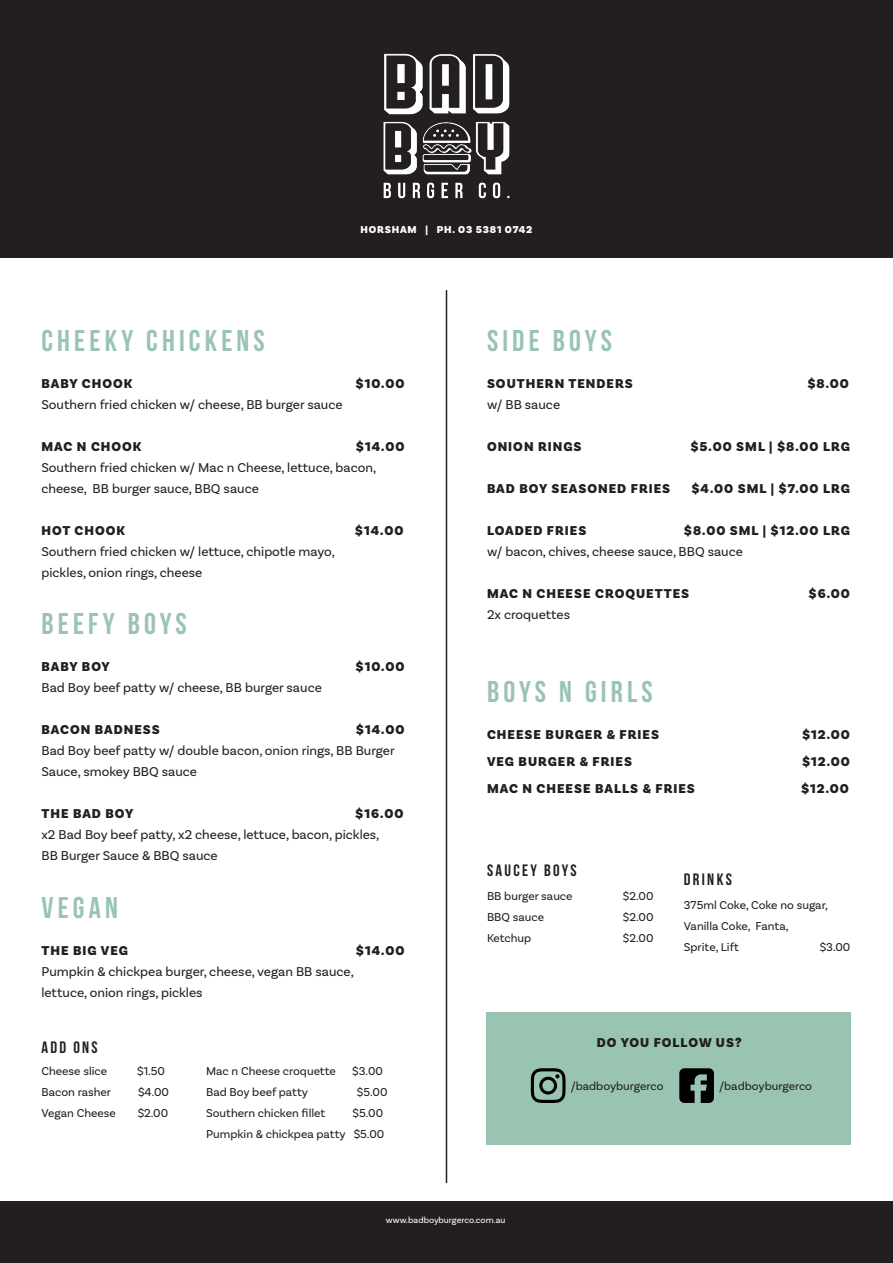
<style>
.page{position:relative;width:893px;height:1263px;background:#fff}
.page>*{position:absolute;margin:0;border:0;box-sizing:border-box;transform-origin:0 0}
.t1{font:30px "Bebas Neue";letter-spacing:.14em;color:#9ac4b2}
.t2{font:16.5px "Bebas Neue";letter-spacing:.14em;color:#231f20}
.Menu_Item_Secondary{font:13.5px/21px "Basic Sans";color:#231f20}
.Menu_Item{font:900 13.5px "Basic Sans";letter-spacing:.075em;color:#231f20}
.Menu_Item_-_Drinks{font:12px/21px "Basic Sans";color:#231f20}
.Business_Information{font:900 10.5px "Basic Sans";letter-spacing:.075em;color:#fff}
.t3{font:9px "Basic Sans";color:#fff}
</style>
<div class="page">
<div style="left:0;top:1202px;width:893px;height:61px;background:#231f20"></div>
<div style="left:0;top:0;width:893px;height:257px;background:#231f20"></div>
<div style="left:486px;top:1012px;width:364px;height:133px;background:#9ac4b2"></div>
<hr style="left:446px;top:291px;width:1px;height:891px;background:#231f20">
<img style="left:383px;top:53px;width:127px;height:146px">
<svg style="left:531px;top:1068px;width:34px;height:35px"></svg>
<svg style="left:679px;top:1068px;width:35px;height:35px"></svg>
<p class="t1" style="left:41px;top:324px;width:225px">CHEEKY CHICKENS</p>
<p class="Business_Information" style="left:361px;top:223px;width:173px">HORSHAM | PH. 03 5381 0742</p>
<p class="t1" style="left:487px;top:324px;width:126px">SIDE BOYS</p>
<p class="Menu_Item" style="left:41px;top:375px;width:92px">BABY CHOOK</p>
<p class="Menu_Item" style="left:356px;top:375px;width:50px">$10.00</p>
<p class="Menu_Item_Secondary" style="left:41px;top:394px;width:303px">Southern fried chicken w/ cheese, BB burger sauce</p>
<p class="Menu_Item" style="left:41px;top:438px;width:102px">MAC N CHOOK</p>
<p class="Menu_Item" style="left:356px;top:438px;width:50px">$14.00</p>
<p class="Menu_Item_Secondary" style="left:41px;top:457px;width:336px">Southern fried chicken w/ Mac n Cheese, lettuce, bacon, cheese, BB burger sauce, BBQ sauce</p>
<p class="Menu_Item" style="left:41px;top:522px;width:85px">HOT CHOOK</p>
<p class="Menu_Item" style="left:355px;top:522px;width:50px">$14.00</p>
<p class="Menu_Item_Secondary" style="left:41px;top:541px;width:295px">Southern fried chicken w/ lettuce, chipotle mayo, pickles, onion rings, cheese</p>
<p class="t1" style="left:41px;top:607px;width:147px">BEEFY BOYS</p>
<p class="Menu_Item" style="left:41px;top:659px;width:70px">BABY BOY</p>
<p class="Menu_Item" style="left:356px;top:659px;width:50px">$10.00</p>
<p class="Menu_Item_Secondary" style="left:41px;top:677px;width:282px">Bad Boy beef patty w/ cheese, BB burger sauce</p>
<p class="Menu_Item" style="left:41px;top:722px;width:120px">BACON BADNESS</p>
<p class="Menu_Item" style="left:356px;top:722px;width:50px">$14.00</p>
<p class="Menu_Item_Secondary" style="left:41px;top:740px;width:355px">Bad Boy beef patty w/ double bacon, onion rings, BB Burger<br>Sauce, smokey BBQ sauce</p>
<p class="Menu_Item" style="left:41px;top:806px;width:93px">THE BAD BOY</p>
<p class="Menu_Item" style="left:355px;top:806px;width:50px">$16.00</p>
<p class="Menu_Item_Secondary" style="left:41px;top:824px;width:340px">x2 Bad Boy beef patty, x2 cheese, lettuce, bacon, pickles,<br>BB Burger Sauce &amp; BBQ sauce</p>
<p class="t1" style="left:41px;top:891px;width:78px">VEGAN</p>
<p class="Menu_Item" style="left:41px;top:942px;width:88px">THE BIG VEG</p>
<p class="Menu_Item" style="left:356px;top:942px;width:50px">$14.00</p>
<p class="Menu_Item_Secondary" style="left:41px;top:961px;width:314px">Pumpkin &amp; chickpea burger, cheese, vegan BB sauce, lettuce, onion rings, pickles</p>
<p class="t2" style="left:41px;top:1038px;width:58px">ADD ONS</p>
<p class="Menu_Item_-_Drinks" style="left:41px;top:1061px;width:67px">Cheese slice</p>
<p class="Menu_Item_-_Drinks" style="left:137px;top:1061px;width:29px">$1.50</p>
<p class="Menu_Item_-_Drinks" style="left:41px;top:1082px;width:71px">Bacon rasher</p>
<p class="Menu_Item_-_Drinks" style="left:138px;top:1082px;width:33px">$4.00</p>
<p class="Menu_Item_-_Drinks" style="left:41px;top:1103px;width:76px">Vegan Cheese</p>
<p class="Menu_Item_-_Drinks" style="left:138px;top:1103px;width:32px">$2.00</p>
<p class="Menu_Item_-_Drinks" style="left:206px;top:1060px;width:131px">Mac n Cheese croquette</p>
<p class="Menu_Item_-_Drinks" style="left:352px;top:1060px;width:32px">$3.00</p>
<p class="Menu_Item_-_Drinks" style="left:206px;top:1081px;width:103px">Bad Boy beef patty</p>
<p class="Menu_Item_-_Drinks" style="left:357px;top:1081px;width:32px">$5.00</p>
<p class="Menu_Item_-_Drinks" style="left:206px;top:1102px;width:121px">Southern chicken fillet</p>
<p class="Menu_Item_-_Drinks" style="left:353px;top:1102px;width:32px">$5.00</p>
<p class="Menu_Item_-_Drinks" style="left:206px;top:1123px;width:180px">Pumpkin &amp; chickpea patty $5.00</p>
<p class="Menu_Item" style="left:487px;top:375px;width:147px">SOUTHERN TENDERS</p>
<p class="Menu_Item" style="left:807px;top:375px;width:43px">$8.00</p>
<p class="Menu_Item_Secondary" style="left:487px;top:394px;width:75px">w/ BB sauce</p>
<p class="Menu_Item" style="left:487px;top:438px;width:96px">ONION RINGS</p>
<p class="Menu_Item" style="left:690px;top:438px;width:161px">$5.00 SML | $8.00 LRG</p>
<p class="Menu_Item" style="left:487px;top:480px;width:185px">BAD BOY SEASONED FRIES</p>
<p class="Menu_Item" style="left:691px;top:480px;width:160px">$4.00 SML | $7.00 LRG</p>
<p class="Menu_Item" style="left:487px;top:522px;width:101px">LOADED FRIES</p>
<p class="Menu_Item" style="left:684px;top:522px;width:168px">$8.00 SML | $12.00 LRG</p>
<p class="Menu_Item_Secondary" style="left:487px;top:541px;width:257px">w/ bacon, chives, cheese sauce, BBQ sauce</p>
<p class="Menu_Item" style="left:487px;top:585px;width:204px">MAC N CHEESE CROQUETTES</p>
<p class="Menu_Item" style="left:808px;top:585px;width:43px">$6.00</p>
<p class="Menu_Item_Secondary" style="left:487px;top:604px;width:85px">2x croquettes</p>
<p class="t1" style="left:487px;top:675px;width:167px">BOYS N GIRLS</p>
<p class="Menu_Item" style="left:487px;top:726px;width:174px">CHEESE BURGER &amp; FRIES</p>
<p class="Menu_Item" style="left:802px;top:726px;width:50px">$12.00</p>
<p class="Menu_Item" style="left:487px;top:753px;width:146px">VEG BURGER &amp; FRIES</p>
<p class="Menu_Item" style="left:802px;top:753px;width:50px">$12.00</p>
<p class="Menu_Item" style="left:487px;top:780px;width:209px">MAC N CHEESE BALLS &amp; FRIES</p>
<p class="Menu_Item" style="left:801px;top:780px;width:50px">$12.00</p>
<p class="t2" style="left:487px;top:861px;width:91px">SAUCEY BOYS</p>
<p class="Menu_Item_-_Drinks" style="left:487px;top:885px;width:87px">BB burger sauce</p>
<p class="Menu_Item_-_Drinks" style="left:623px;top:885px;width:32px">$2.00</p>
<p class="Menu_Item_-_Drinks" style="left:487px;top:906px;width:59px">BBQ sauce</p>
<p class="Menu_Item_-_Drinks" style="left:623px;top:906px;width:32px">$2.00</p>
<p class="Menu_Item_-_Drinks" style="left:487px;top:927px;width:46px">Ketchup</p>
<p class="Menu_Item_-_Drinks" style="left:623px;top:927px;width:32px">$2.00</p>
<p class="t2" style="left:684px;top:870px;width:50px">DRINKS</p>
<p class="Menu_Item_-_Drinks" style="left:684px;top:894px;width:146px">375ml Coke, Coke no sugar,<br>Vanilla Coke, Fanta,<br>Sprite, Lift</p>
<p class="Menu_Item_-_Drinks" style="left:820px;top:936px;width:32px">$3.00</p>
<p class="Menu_Item" style="left:597px;top:1034px;width:146px">DO YOU FOLLOW US?</p>
<p class="Menu_Item_-_Drinks" style="left:571px;top:1075px;width:94px">/badboyburgerco</p>
<p class="Menu_Item_-_Drinks" style="left:719px;top:1075px;width:94px">/badboyburgerco</p>
<p class="t3" style="left:386px;top:1215px;width:121px">www.badboyburgerco.com.au</p>
</div>
